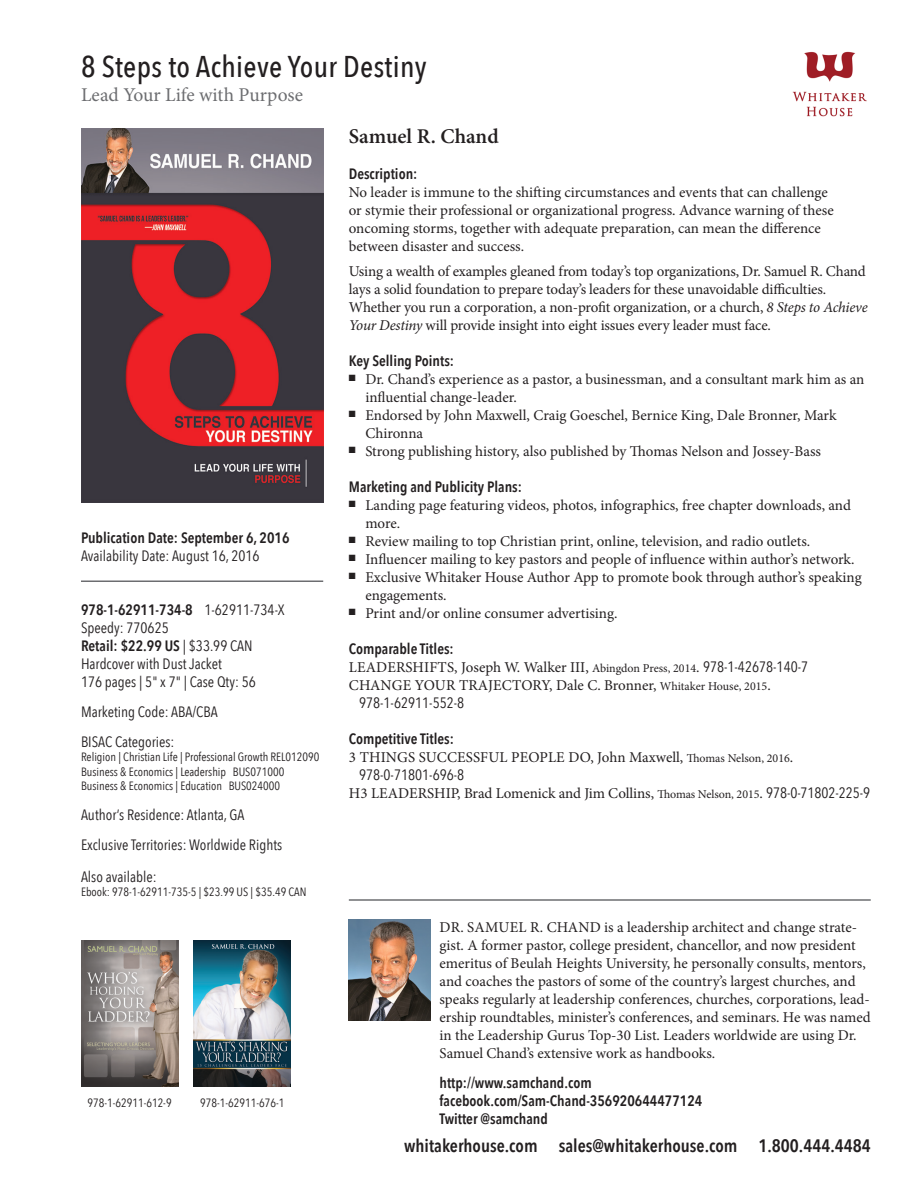
<style>
.page{position:relative;width:918px;height:1188px;background:#fff}
.page>*{position:absolute;margin:0;border:0;box-sizing:border-box;transform-origin:0 0}
.t1{font:500 30px "Avenir Next Condensed";letter-spacing:.01em;color:#231f20}
.t2{font:600 21px "Minion Pro";color:#231f20}
.t3{font:19.5px "Minion Pro";color:#6c6d70}
.t4{font:600 18px "Avenir Next Condensed";color:#231f20}
.t5{font:15px/18px "Minion Pro";letter-spacing:-.005em;color:#231f20}
.t6{font:600 15px "Avenir Next Condensed";color:#231f20}
.t7{font:15px "Avenir Next Condensed";color:#231f20}
.t8{font:12px "Avenir Next Condensed";color:#231f20}
.s1{font-weight:400}
.s2{font-style:italic}
.s3{font-size:12px}
.s4{font-family:"Avenir Next Condensed"}
</style>
<div class="page">
<img style="left:81px;top:128px;width:242px;height:375px">
<img style="left:349px;top:919px;width:82px;height:102px">
<img style="left:792px;top:51px;width:75px;height:66px">
<hr style="left:349px;top:899px;width:522px;height:2px;background:#6c6d70">
<img style="left:81px;top:940px;width:97px;height:146px">
<img style="left:194px;top:940px;width:97px;height:146px">
<hr style="left:81px;top:580px;width:242px;height:2px;background:#6c6d70">
<p class="t1" style="left:81px;top:49px;width:347px">8 Steps to Achieve Your Destiny</p>
<p class="t3" style="left:81px;top:81px;width:224px">Lead Your Life with Purpose</p>
<p class="t6" style="left:81px;top:524px;width:210px">Publication Date: September 6, 2016</p>
<p class="t7" style="left:81px;top:543px;width:180px">Availability Date: August 16, 2016</p>
<p class="t6" style="left:81px;top:596px;width:205px">978-1-62911-734-8 <span class="s1">1-62911-734-X</span></p>
<p class="t7" style="left:81px;top:615px;width:89px">Speedy: 770625</p>
<p class="t6" style="left:81px;top:632px;width:173px">Retail: $22.99 US <span class="s1">| $33.99 CAN</span></p>
<p class="t7" style="left:81px;top:651px;width:142px">Hardcover with Dust Jacket</p>
<p class="t7" style="left:81px;top:669px;width:176px">176 pages | 5" x 7" | Case Qty: 56</p>
<p class="t7" style="left:81px;top:699px;width:138px">Marketing Code: ABA/CBA</p>
<p class="t7" style="left:81px;top:729px;width:95px">BISAC Categories:</p>
<p class="t8" style="left:81px;top:747px;width:240px">Religion | Christian Life | Professional Growth REL012090</p>
<p class="t8" style="left:81px;top:761px;width:205px">Business &amp; Economics | Leadership BUS071000</p>
<p class="t8" style="left:81px;top:775px;width:201px">Business &amp; Economics | Education BUS024000</p>
<p class="t7" style="left:81px;top:802px;width:165px">Author’s Residence: Atlanta, GA</p>
<p class="t7" style="left:81px;top:832px;width:203px">Exclusive Territories: Worldwide Rights</p>
<p class="t7" style="left:81px;top:864px;width:77px">Also available:</p>
<p class="t8" style="left:81px;top:882px;width:227px">Ebook: 978-1-62911-735-5 | $23.99 US | $35.49 CAN</p>
<p class="t8" style="left:88px;top:1093px;width:86px">978-1-62911-612-9</p>
<p class="t8" style="left:200px;top:1093px;width:86px">978-1-62911-676-1</p>
<p class="t2" style="left:349px;top:122px;width:151px">Samuel R. Chand</p>
<p class="t6" style="left:349px;top:161px;width:70px">Description:</p>
<p class="t5" style="left:349px;top:184px;width:487px">No leader is immune to the shifting circumstances and events that can challenge or stymie their professional or organizational progress. Advance warning of these oncoming storms, together with adequate preparation, can mean the difference between disaster and success.</p>
<p class="t5" style="left:349px;top:263px;width:520px">Using a wealth of examples gleaned from today’s top organizations, Dr. Samuel R. Chand lays a solid foundation to prepare today’s leaders for these unavoidable difficulties.<br>Whether you run a corporation, a non-profit organization, or a church, <span class="s2">8 Steps to Achieve Your Destiny</span> will provide insight into eight issues every leader must face.</p>
<p class="t6" style="left:349px;top:348px;width:107px">Key Selling Points:</p>
<p class="t5" style="left:365px;top:371px;width:501px;text-indent:-16px">■ Dr. Chand’s experience as a pastor, a businessman, and a consultant mark him as an influential change-leader.</p>
<p class="t5" style="left:365px;top:407px;width:473px;text-indent:-16px">■ Endorsed by John Maxwell, Craig Goeschel, Bernice King, Dale Bronner, Mark<br>Chironna</p>
<p class="t5" style="left:349px;top:443px;width:474px">■ Strong publishing history, also published by Thomas Nelson and Jossey-Bass</p>
<p class="t6" style="left:349px;top:474px;width:175px">Marketing and Publicity Plans:</p>
<p class="t5" style="left:365px;top:497px;width:487px;text-indent:-16px">■ Landing page featuring videos, photos, infographics, free chapter downloads, and more.</p>
<p class="t5" style="left:349px;top:533px;width:463px">■ Review mailing to top Christian print, online, television, and radio outlets.</p>
<p class="t5" style="left:349px;top:551px;width:507px">■ Influencer mailing to key pastors and people of influence within author’s network.</p>
<p class="t5" style="left:365px;top:569px;width:498px;text-indent:-16px">■ Exclusive Whitaker House Author App to promote book through author’s speaking engagements.</p>
<p class="t5" style="left:349px;top:605px;width:270px">■ Print and/or online consumer advertising.</p>
<p class="t6" style="left:349px;top:636px;width:106px">Comparable Titles:</p>
<p class="t5" style="left:349px;top:659px;width:461px">LEADERSHIFTS, Joseph W. Walker III, <span class="s3">Abingdon Press, 2014</span>. <span class="s4">978-1-42678-140-7</span></p>
<p class="t5" style="left:359px;top:677px;width:413px;text-indent:-10px">CHANGE YOUR TRAJECTORY, Dale C. Bronner, <span class="s3">Whitaker House, 2015</span>.<br><span class="s4">978-1-62911-552-8</span></p>
<p class="t6" style="left:349px;top:726px;width:107px">Competitive Titles:</p>
<p class="t5" style="left:359px;top:749px;width:436px;text-indent:-10px">3 THINGS SUCCESSFUL PEOPLE DO, John Maxwell, <span class="s3">Thomas Nelson, 2016</span>.<br><span class="s4">978-0-71801-696-8</span></p>
<p class="t5" style="left:349px;top:785px;width:523px">H3 LEADERSHIP, Brad Lomenick and Jim Collins, <span class="s3">Thomas Nelson, 2015</span>. <span class="s4">978-0-71802-225-9</span></p>
<p class="t5" style="left:440px;top:918px;width:433px">DR. SAMUEL R. CHAND is a leadership architect and change strate&shy;gist. A former pastor, college president, chancellor, and now president emeritus of Beulah Heights University, he personally consults, mentors, and coaches the pastors of some of the country’s largest churches, and speaks regularly at leadership conferences, churches, corporations, lead&shy;ership roundtables, minister’s conferences, and seminars. He was named in the Leadership Gurus Top-30 List. Leaders worldwide are using Dr.<br>Samuel Chand’s extensive work as handbooks.</p>
<p class="t6" style="left:440px;top:1069px;width:154px">http://www.samchand.com</p>
<p class="t6" style="left:440px;top:1087px;width:264px">facebook.com/Sam-Chand-356920644477124</p>
<p class="t6" style="left:440px;top:1105px;width:110px">Twitter @samchand</p>
<p class="t4" style="left:404px;top:1130px;width:468px">whitakerhouse.com sales@whitakerhouse.com 1.800.444.4484</p>
</div>
